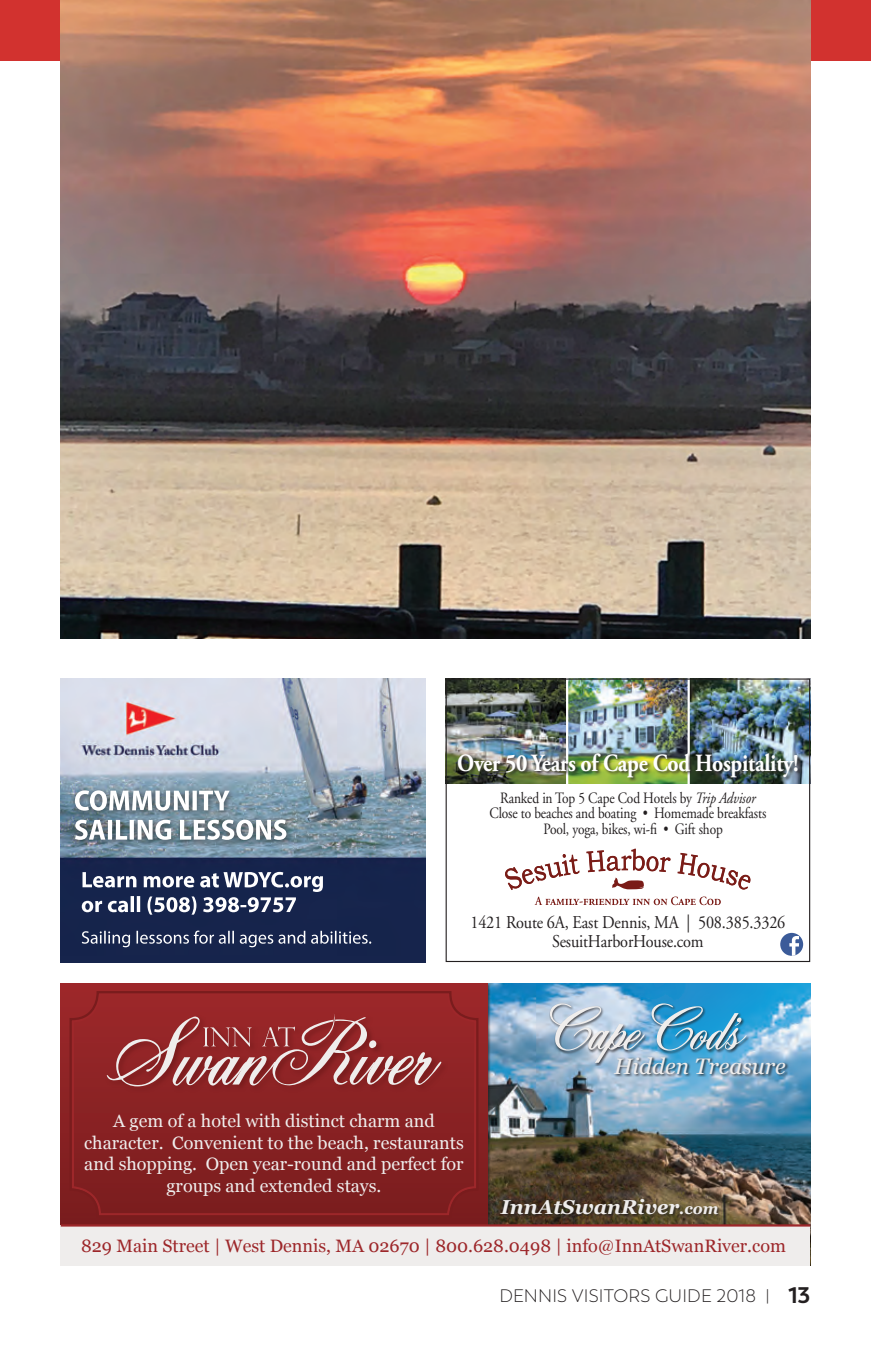
<style>
.page{position:relative;width:871px;height:1357px;background:#fff}
.page>*{position:absolute;margin:0;border:0;box-sizing:border-box;transform-origin:0 0}
.t1{font:700 24.75px "Adobe Garamond Pro";letter-spacing:-.01em;color:#fff;scale:.88 1}
.t2{font:italic 22.5px "Georgia";color:#efedec}
.t3{font:italic 700 20.25px "Georgia";color:#efedec}
.t4{font:18px/21.6px "Georgia";color:#efedec;text-align:center}
.t5{font:18px "Georgia";color:#9d272a}
.t6{font:18px/19.1px "Adobe Garamond";letter-spacing:-.01em;color:#231f20;text-align:center;scale:.9 1}
.t7{font:300 18px "Trenda";letter-spacing:.01em;color:#231f20}
.t8{font:15.75px "Adobe Garamond";letter-spacing:-.01em;color:#231f20;scale:.85 1}
.s1{font-style:italic}
.s2{font-size:15.75px}
.s3{font-weight:700;font-size:22.5px}
</style>
<div class="page">
<img style="left:491px;top:983px;width:319px;height:241px">
<div style="left:61px;top:983px;width:426px;height:242px;background:linear-gradient(to bottom,#9d282a,#791c1e)"></div>
<div style="left:549px;top:1002px;width:201px;height:64px;background:#231f20;opacity:.75"></div>
<img style="left:550px;top:1003px;width:196px;height:60px">
<div style="left:500px;top:1198px;width:221px;height:19px;background:#231f20;opacity:.75"></div>
<svg style="left:68px;top:990px;width:411px;height:229px;background:#8e2b2d"></svg>
<div style="left:614px;top:1056px;width:174px;height:21px;background:#231f20;opacity:.75"></div>
<div style="left:61px;top:1225px;width:749px;height:41px;background:#efedec"></div>
<hr style="left:61px;top:1224px;width:749px;height:2px;background:#9d272a">
<div style="left:0;top:0;width:871px;height:61px;background:#d2322f"></div>
<svg style="left:505px;top:854px;width:74px;height:36px"></svg>
<svg style="left:677px;top:853px;width:73px;height:36px"></svg>
<svg style="left:534px;top:896px;width:187px;height:9px"></svg>
<svg style="left:586px;top:849px;width:84px;height:40px"></svg>
<img style="left:568px;top:680px;width:119px;height:104px">
<img style="left:448px;top:680px;width:118px;height:104px">
<img style="left:690px;top:680px;width:118px;height:104px">
<div style="left:457px;top:753px;width:344px;height:29px;background:#231f20;opacity:.85"></div>
<div style="left:780px;top:933px;width:23px;height:23px;background:#3b5b99;border-radius:50%"></div>
<svg style="left:789px;top:936px;width:10px;height:20px"></svg>
<div style="left:446px;top:678px;width:364px;height:284px;border:1px solid #231f20"></div>
<img style="left:61px;top:678px;width:364px;height:284px">
<img style="left:61px;top:0;width:749px;height:639px">
<p class="t1" style="left:457px;top:749px;width:389px">Over 50 Years of Cape Cod Hospitality!</p>
<p class="t8" style="left:500px;top:789px;width:302px">Ranked in Top 5 Cape Cod Hotels by <span class="s1">Trip Advisor</span></p>
<p class="t8" style="left:489px;top:805px;width:327px">Close to beaches and boating • Homemade breakfasts</p>
<p class="t8" style="left:543px;top:821px;width:213px">Pool, yoga, bikes, wi-fi • Gift shop</p>
<p class="t6" style="left:470px;top:913px;width:351px">1421 Route 6A, East Dennis, MA | 508.385.3326<br>SesuitHarborHouse.com</p>
<p class="t4" style="left:84px;top:1111px;width:381px">A gem of a hotel with distinct charm and character. Convenient to the beach, restaurants and shopping. Open year-round and perfect for groups and extended stays.</p>
<p class="t2" style="left:614px;top:1052px;width:173px">Hidden Treasure</p>
<p class="t3" style="left:501px;top:1193px;width:219px">InnAtSwanRiver<span class="s2">.com</span></p>
<p class="t5" style="left:81px;top:1235px;width:706px">829 Main Street | West Dennis, MA 02670 | 800.628.0498 | info@InnAtSwanRiver.com</p>
<p class="t7" style="left:499px;top:1286px;width:312px">DENNIS VISITORS GUIDE 2018 | <span class="s3">13</span></p>
</div>
